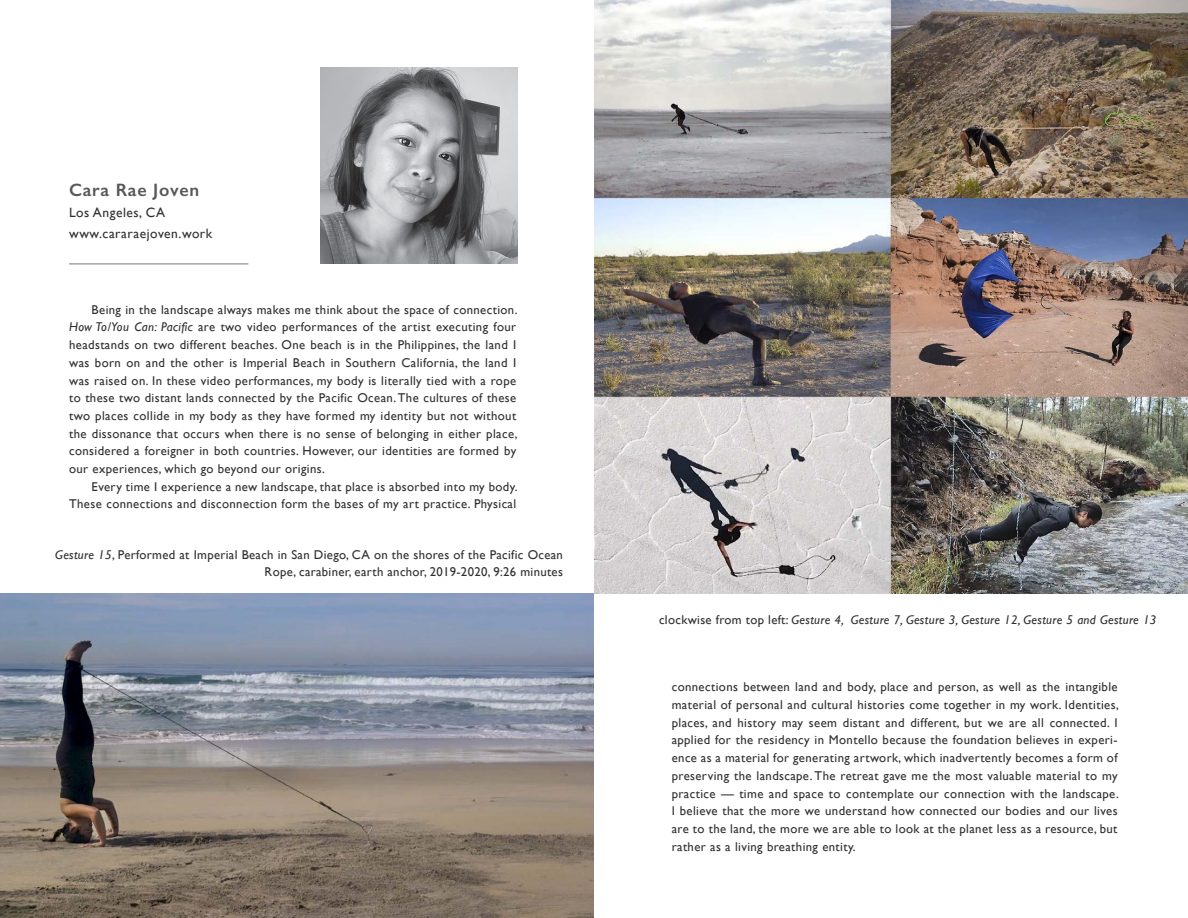
<style>
.page{position:relative;width:1188px;height:918px;background:#fff}
.page>*{position:absolute;margin:0;border:0;box-sizing:border-box;transform-origin:0 0}
.t1{font:600 18px "Gill Sans";letter-spacing:.04em;color:#57585a}
.t2{font:13.5px "Gill Sans";letter-spacing:.04em;color:#312f30}
.t3{font:12.75px/17.7px "Gill Sans";letter-spacing:.03em;color:#312f30;text-align:justify}
.t4{font:italic 12.75px "Gill Sans";letter-spacing:.025em;color:#312f30}
.s1{font-style:italic}
.s2{font-style:normal}
</style>
<div class="page">
<img style="left:320px;top:67px;width:197px;height:197px">
<hr style="left:69px;top:263px;width:179px;height:2px;background:#57585a">
<img style="left:0;top:594px;width:594px;height:324px">
<img style="left:594px;top:0;width:594px;height:594px">
<p class="t1" style="left:69px;top:179px;width:132px">Cara Rae Joven</p>
<p class="t2" style="left:69px;top:204px;width:98px">Los Angeles, CA</p>
<p class="t2" style="left:69px;top:225px;width:145px">www.cararaejoven.work</p>
<p class="t3" style="left:69px;top:301px;width:450px;text-indent:22px">Being in the landscape always makes me think about the space of connection.<br><span class="s1">How To/You Can: Pacific</span> are two video performances of the artist executing four headstands on two different beaches. One beach is in the Philippines, the land I was born on and the other is Imperial Beach in Southern California, the land I was raised on. In these video performances, my body is literally tied with a rope to these two distant lands connected by the Pacific Ocean. The cultures of these two places collide in my body as they have formed my identity but not without the dissonance that occurs when there is no sense of belonging in either place, considered a foreigner in both countries. However, our identities are formed by our experiences, which go beyond our origins.</p>
<p class="t3" style="left:69px;top:478px;width:450px;text-align:right">Every time I experience a new landscape, that place is absorbed into my body.<br>These connections and disconnection form the bases of my art practice. Physical</p>
<p class="t3" style="left:55px;top:546px;width:509px"><span class="s1">Gesture 15</span>, Performed at Imperial Beach in San Diego, CA on the shores of the Pacific Ocean</p>
<p class="t3" style="left:265px;top:562px;width:300px">Rope, carabiner, earth anchor, 2019-2020, 9:26 minutes</p>
<p class="t4" style="left:659px;top:612px;width:499px"><span class="s2">clockwise from top left:</span> Gesture 4, Gesture 7, Gesture 3, Gesture 12, Gesture 5 and Gesture 13</p>
<p class="t3" style="left:672px;top:678px;width:449px">connections between land and body, place and person, as well as the intangible material of personal and cultural histories come together in my work. Identities, places, and history may seem distant and different, but we are all connected. I applied for the residency in Montello because the foundation believes in experi&shy;ence as a material for generating artwork, which inadvertently becomes a form of preserving the landscape. The retreat gave me the most valuable material to my practice — time and space to contemplate our connection with the landscape.<br>I believe that the more we understand how connected our bodies and our lives are to the land, the more we are able to look at the planet less as a resource, but rather as a living breathing entity.</p>
</div>
